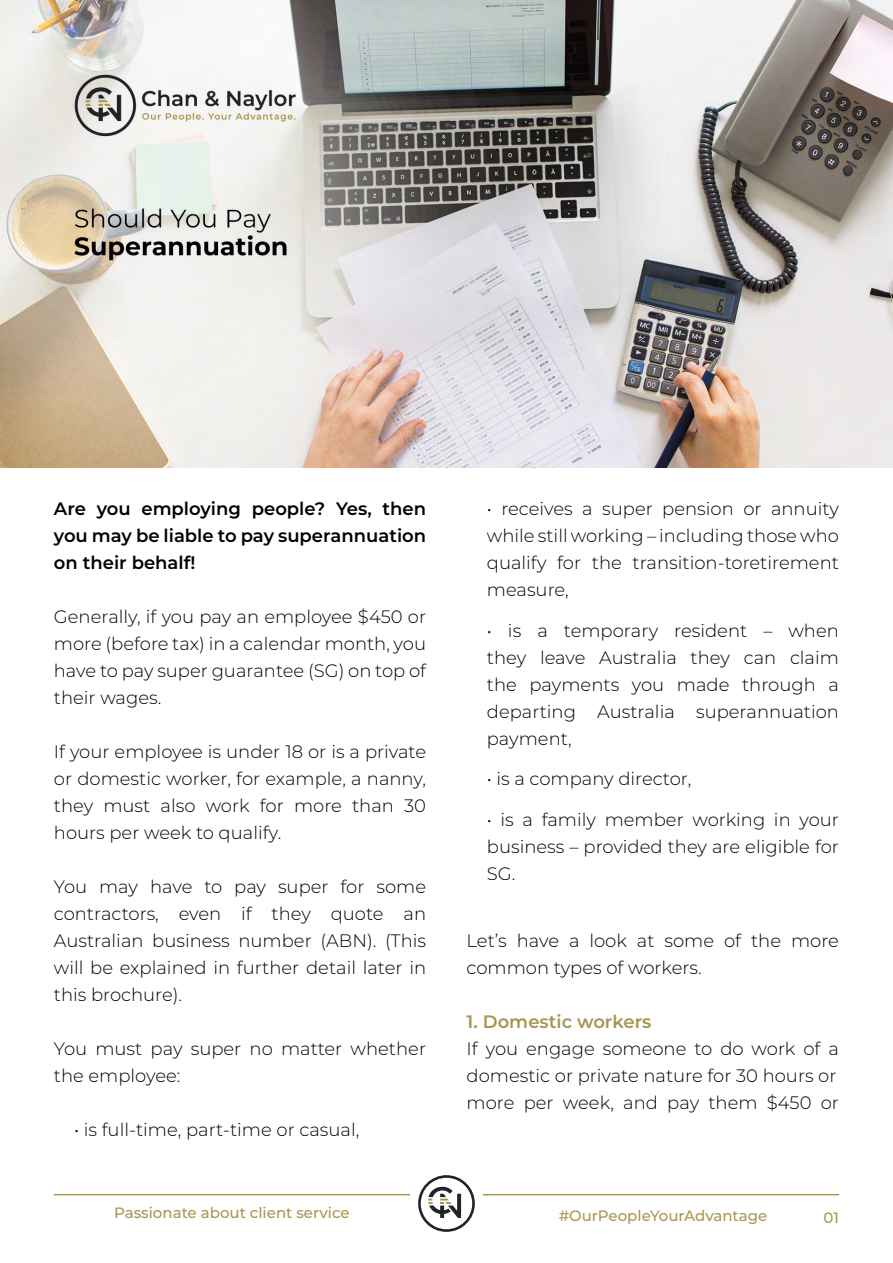
<style>
.page{position:relative;width:893px;height:1263px;background:#fff}
.page>*{position:absolute;margin:0;border:0;box-sizing:border-box;transform-origin:0 0}
.t1{font:300 18px/27px "Montserrat";color:#000;text-align:justify}
.t2{font:600 18px/27px "Montserrat";color:#000;text-align:justify}
.t3{font:600 18px "Montserrat";color:#a79652}
.t4{font:500 15px "Montserrat";color:#a79652}
</style>
<div class="page">
<hr style="left:54px;top:1194px;width:356px;height:1px;background:#a79652">
<hr style="left:483px;top:1194px;width:356px;height:1px;background:#a79652">
<svg style="left:418px;top:1175px;width:57px;height:57px"></svg>
<img style="left:0;top:0;width:893px;height:467px">
<p class="t2" style="left:54px;top:494px;width:374px">Are you employing people? Yes, then you may be liable to pay superannuation on their behalf!</p>
<p class="t1" style="left:54px;top:603px;width:374px">Generally, if you pay an employee $450 or more (before tax) in a calendar month, you have to pay super guarantee (SG) on top of their wages.</p>
<p class="t1" style="left:54px;top:738px;width:374px">If your employee is under 18 or is a private or domestic worker, for example, a nanny, they must also work for more than 30 hours per week to qualify.</p>
<p class="t1" style="left:54px;top:873px;width:374px">You may have to pay super for some contractors, even if they quote an Australian business number (ABN). (This will be explained in further detail later in this brochure).</p>
<p class="t1" style="left:54px;top:1035px;width:374px">You must pay super no matter whether the employee:</p>
<p class="t1" style="left:74px;top:1116px;width:287px">• is full-time, part-time or casual,</p>
<p class="t1" style="left:487px;top:495px;width:354px">• receives a super pension or annuity while still working – including those who qualify for the transition-toretirement measure,</p>
<p class="t1" style="left:487px;top:616px;width:354px">• is a temporary resident – when they leave Australia they can claim the payments you made through a departing Australia superannuation payment,</p>
<p class="t1" style="left:487px;top:765px;width:206px">• is a company director,</p>
<p class="t1" style="left:487px;top:805px;width:354px">• is a family member working in your business – provided they are eligible for SG.</p>
<p class="t1" style="left:467px;top:927px;width:374px">Let’s have a look at some of the more common types of workers.</p>
<p class="t3" style="left:467px;top:1009px;width:186px">1. Domestic workers</p>
<p class="t1" style="left:467px;top:1035px;width:374px;text-align:left">If you engage someone to do work of a domestic or private nature for 30 hours or more per week, and pay them $450 or</p>
<p class="t4" style="left:114px;top:1202px;width:237px">Passionate about client service</p>
<p class="t4" style="left:559px;top:1205px;width:210px">#OurPeopleYourAdvantage</p>
<p class="t4" style="left:824px;top:1207px;width:17px">01</p>
</div>
